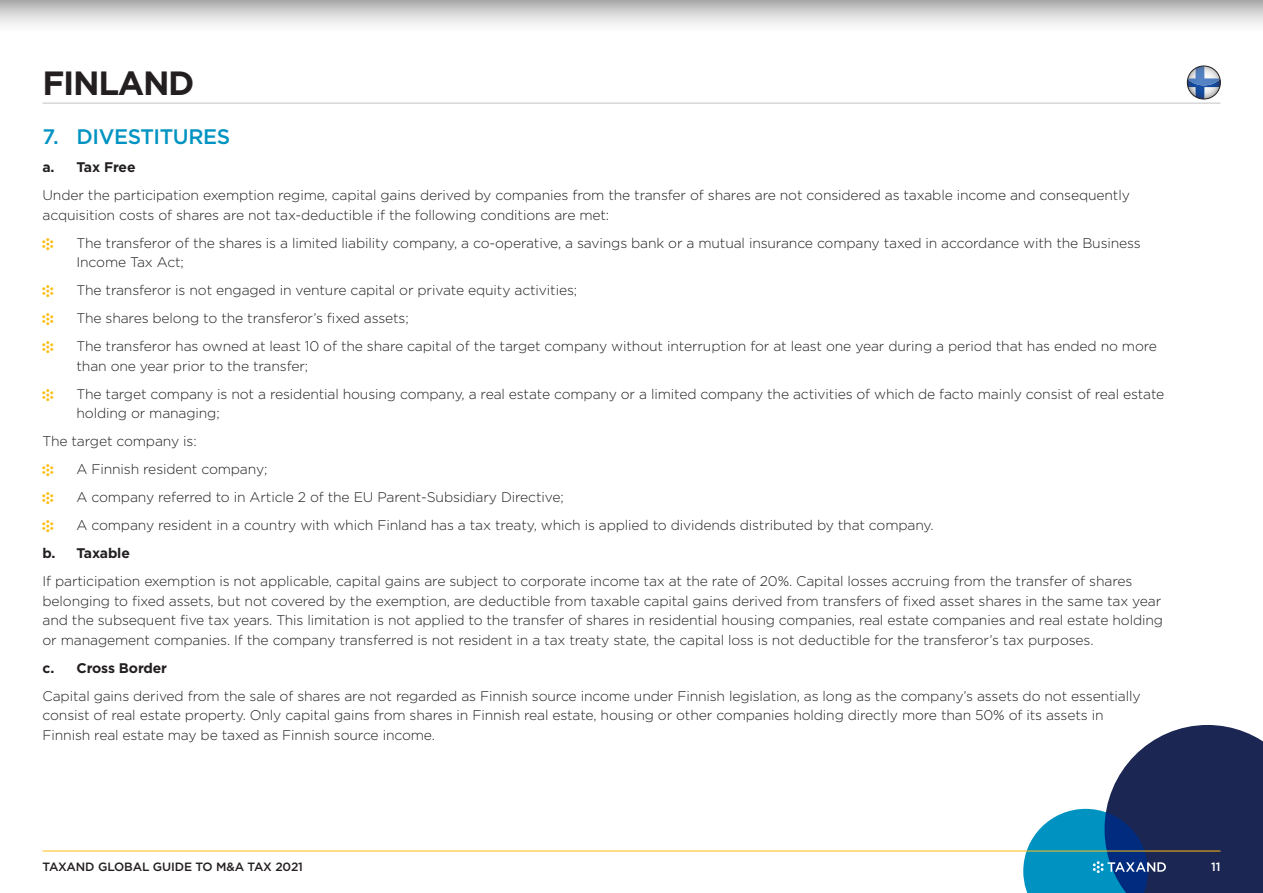
<style>
.page{position:relative;width:1263px;height:893px;background:#fff}
.page>*{position:absolute;margin:0;border:0;box-sizing:border-box;transform-origin:0 0}
.t1{font:700 33.6px "Gotham";letter-spacing:-.04em;color:#231f20}
.t2{font:500 21px "Gotham";letter-spacing:-.02em;color:#0093c2}
.Body_Text{font:300 13.95px/19.5px "Gotham";letter-spacing:-.01em;color:#231f20}
.t3{font:700 13.95px "Gotham";letter-spacing:-.01em;color:#231f20}
.t4{font:500 12px "Gotham";letter-spacing:-.01em;color:#231f20}
.t5{font:500 12px "Gotham";color:#fff}
.s1{font-family:"Gotham Tax And";color:#fdbd12}
</style>
<div class="page">
<svg style="left:1023px;top:725px;width:240px;height:168px"></svg>
<hr style="left:43px;top:103px;width:1177px;height:1px;background:#c2c3c5">
<hr style="left:43px;top:851px;width:1177px;height:1px;background:#fdbd12">
<svg style="left:0;top:0;width:1263px;height:25px;background:#d2d1d1"></svg>
<svg style="left:1186px;top:76px;width:35px;height:23px"></svg>
<img style="left:1188px;top:66px;width:32px;height:19px">
<div style="left:1187px;top:66px;width:33px;height:33px;border:1px solid #231f20;border-radius:50%"></div>
<h1 class="t1" style="left:43px;top:61px;width:153px">FINLAND</h1>
<p class="t2" style="left:43px;top:123px;width:189px">7. DIVESTITURES</p>
<p class="t3" style="left:43px;top:158px;width:95px">a. Tax Free</p>
<p class="Body_Text" style="left:43px;top:185px;width:1089px">Under the participation exemption regime, capital gains derived by companies from the transfer of shares are not considered as taxable income and consequently acquisition costs of shares are not tax‑deductible if the following conditions are met:</p>
<p class="Body_Text" style="left:77px;top:233px;width:1066px;text-indent:-34px"><span class="s1">•</span> The transferor of the shares is a limited liability company, a co‑operative, a savings bank or a mutual insurance company taxed in accordance with the Business<br>Income Tax Act;</p>
<p class="Body_Text" style="left:43px;top:280px;width:536px"><span class="s1">•</span> The transferor is not engaged in venture capital or private equity activities;</p>
<p class="Body_Text" style="left:43px;top:308px;width:368px"><span class="s1">•</span> The shares belong to the transferor’s fixed assets;</p>
<p class="Body_Text" style="left:77px;top:336px;width:1082px;text-indent:-34px"><span class="s1">•</span> The transferor has owned at least 10 of the share capital of the target company without interruption for at least one year during a period that has ended no more than one year prior to the transfer;</p>
<p class="Body_Text" style="left:77px;top:384px;width:1089px;text-indent:-34px"><span class="s1">•</span> The target company is not a residential housing company, a real estate company or a limited company the activities of which de facto mainly consist of real estate holding or managing;</p>
<p class="Body_Text" style="left:43px;top:431px;width:156px">The target company is:</p>
<p class="Body_Text" style="left:43px;top:459px;width:226px"><span class="s1">•</span> A Finnish resident company;</p>
<p class="Body_Text" style="left:43px;top:487px;width:523px"><span class="s1">•</span> A company referred to in Article 2 of the EU Parent‑Subsidiary Directive;</p>
<p class="Body_Text" style="left:43px;top:515px;width:893px"><span class="s1">•</span> A company resident in a country with which Finland has a tax treaty, which is applied to dividends distributed by that company.</p>
<p class="t3" style="left:43px;top:544px;width:89px">b. Taxable</p>
<p class="Body_Text" style="left:43px;top:571px;width:1122px">If participation exemption is not applicable, capital gains are subject to corporate income tax at the rate of 20%. Capital losses accruing from the transfer of shares belonging to fixed assets, but not covered by the exemption, are deductible from taxable capital gains derived from transfers of fixed asset shares in the same tax year and the subsequent five tax years. This limitation is not applied to the transfer of shares in residential housing companies, real estate companies and real estate holding or management companies. If the company transferred is not resident in a tax treaty state, the capital loss is not deductible for the transferor’s tax purposes.</p>
<p class="t3" style="left:43px;top:659px;width:126px">c. Cross Border</p>
<p class="Body_Text" style="left:43px;top:686px;width:1099px">Capital gains derived from the sale of shares are not regarded as Finnish source income under Finnish legislation, as long as the company’s assets do not essentially consist of real estate property. Only capital gains from shares in Finnish real estate, housing or other companies holding directly more than 50% of its assets in<br>Finnish real estate may be taxed as Finnish source income.</p>
<p class="t4" style="left:43px;top:859px;width:262px">TAXAND GLOBAL GUIDE TO M&amp;A TAX 2021</p>
<p class="t5" style="left:1211px;top:859px;width:11px">11</p>
</div>
